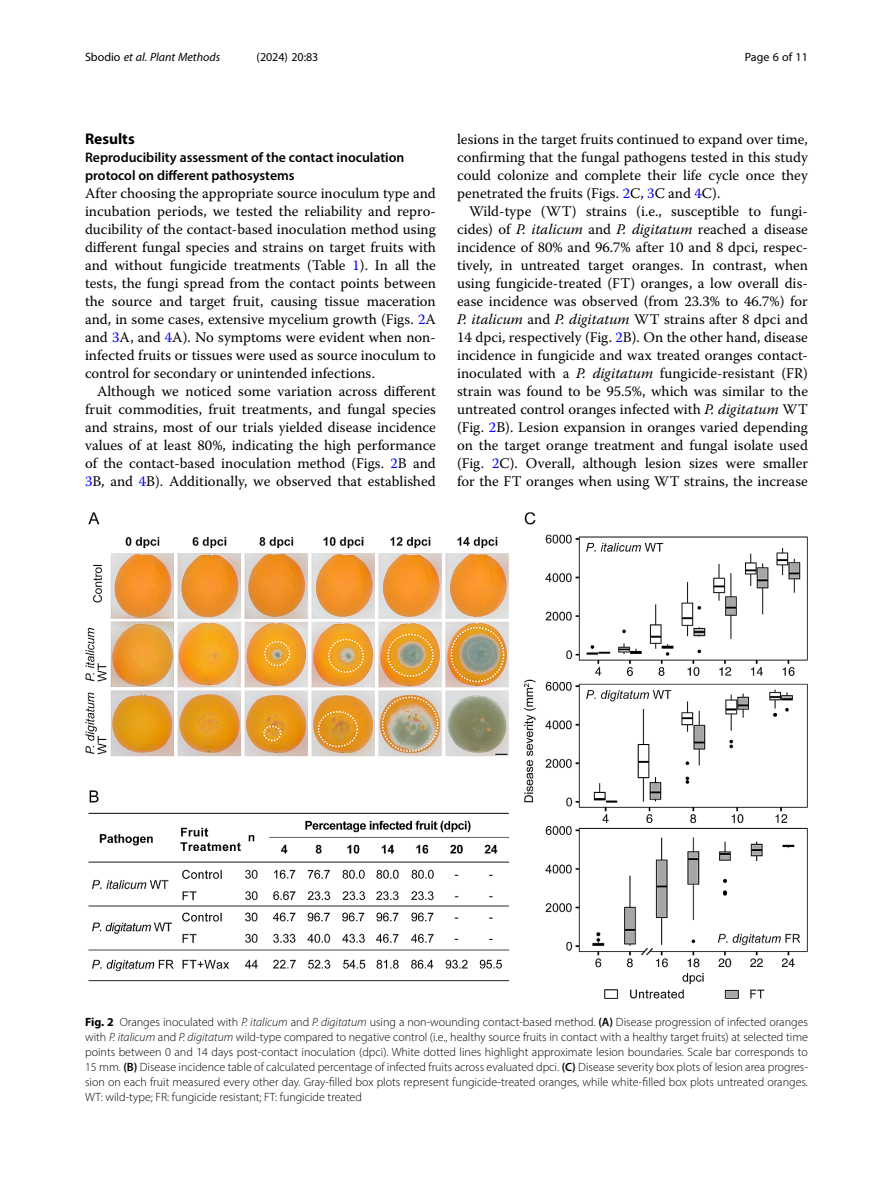
<style>
.page{position:relative;width:893px;height:1191px;background:#fff}
.page>*{position:absolute;margin:0;border:0;box-sizing:border-box;transform-origin:0 0}
.Head_1{font:700 15.45px "Myriad Pro";color:#000}
.Body_Text_Indent{font:14.7px/18px "Warnock Pro";color:#000;text-align:justify}
.Body_Text{font:14.7px/18px "Warnock Pro";color:#000;text-align:justify}
.Head_2_After_1{font:600 13.8px/18px "Myriad Pro";color:#000}
.Figure_Caption{font:300 12px/15px "Myriad Pro";color:#000;text-align:justify}
.t1{font:italic 12px "Myriad Pro";color:#000}
.t2{font:12px "Myriad Pro";color:#000}
.s1{font-style:normal}
.s2{color:#00f}
.s3{font-style:italic}
.s4{font-weight:700}
.s5{font-weight:600}
</style>
<div class="page">
<img style="left:85px;top:512px;width:723px;height:487px">
<p class="t1" style="left:85px;top:50px;width:137px"><span class="s1">Sbodio</span> et al. Plant Methods</p>
<p class="t2" style="left:257px;top:50px;width:63px">(2024) 20:83</p>
<p class="t2" style="left:745px;top:50px;width:65px">Page 6 of 11</p>
<p class="Head_1" style="left:85px;top:129px;width:51px">Results</p>
<p class="Head_2_After_1" style="left:85px;top:148px;width:321px">Reproducibility assessment of the contact inoculation protocol on different pathosystems</p>
<p class="Body_Text" style="left:85px;top:184px;width:352px">After choosing the appropriate source inoculum type and incubation periods, we tested the reliability and repro&shy;ducibility of the contact-based inoculation method using different fungal species and strains on target fruits with and without fungicide treatments (Table <span class="s2">1</span>). In all the tests, the fungi spread from the contact points between the source and target fruit, causing tissue maceration and, in some cases, extensive mycelium growth (Figs. <span class="s2">2</span>A and <span class="s2">3</span>A, and <span class="s2">4</span>A). No symptoms were evident when non&shy;infected fruits or tissues were used as source inoculum to control for secondary or unintended infections.</p>
<p class="Body_Text_Indent" style="left:85px;top:382px;width:352px;text-indent:12px">Although we noticed some variation across different fruit commodities, fruit treatments, and fungal species and strains, most of our trials yielded disease incidence values of at least 80%, indicating the high performance of the contact-based inoculation method (Figs. <span class="s2">2</span>B and <span class="s2">3</span>B, and <span class="s2">4</span>B). Additionally, we observed that established</p>
<p class="Body_Text_Indent" style="left:457px;top:130px;width:352px">lesions in the target fruits continued to expand over time, confirming that the fungal pathogens tested in this study could colonize and complete their life cycle once they penetrated the fruits (Figs. <span class="s2">2</span>C, <span class="s2">3</span>C and <span class="s2">4</span>C).</p>
<p class="Body_Text_Indent" style="left:457px;top:202px;width:352px;text-indent:12px">Wild-type (WT) strains (i.e., susceptible to fungi&shy;cides) of <span class="s3">P. italicum</span> and <span class="s3">P. digitatum</span> reached a disease incidence of 80% and 96.7% after 10 and 8 dpci, respec&shy;tively, in untreated target oranges. In contrast, when using fungicide-treated (FT) oranges, a low overall dis&shy;ease incidence was observed (from 23.3% to 46.7%) for <span class="s3">P. italicum</span> and <span class="s3">P. digitatum</span> WT strains after 8 dpci and 14 dpci, respectively (Fig. <span class="s2">2</span>B). On the other hand, disease incidence in fungicide and wax treated oranges contact&shy;inoculated with a <span class="s3">P. digitatum</span> fungicide-resistant (FR) strain was found to be 95.5%, which was similar to the untreated control oranges infected with <span class="s3">P. digitatum</span> WT (Fig. <span class="s2">2</span>B). Lesion expansion in oranges varied depending on the target orange treatment and fungal isolate used (Fig. <span class="s2">2</span>C). Overall, although lesion sizes were smaller for the FT oranges when using WT strains, the increase</p>
<p class="Figure_Caption" style="left:85px;top:1014px;width:724px"><span class="s4">Fig. 2</span> Oranges inoculated with <span class="s3">P. italicum</span> and <span class="s3">P. digitatum</span> using a non-wounding contact-based method. <span class="s5">(A)</span> Disease progression of infected oranges with <span class="s3">P. italicum</span> and <span class="s3">P. digitatum</span> wild-type compared to negative control (i.e., healthy source fruits in contact with a healthy target fruits) at selected time points between 0 and 14 days post-contact inoculation (dpci). White dotted lines highlight approximate lesion boundaries. Scale bar corresponds to 15 mm. <span class="s5">(B)</span> Disease incidence table of calculated percentage of infected fruits across evaluated dpci. <span class="s5">(C)</span> Disease severity box plots of lesion area progres&shy;sion on each fruit measured every other day. Gray-filled box plots represent fungicide-treated oranges, while white-filled box plots untreated oranges.<br>WT: wild-type; FR: fungicide resistant; FT: fungicide treated</p>
</div>
